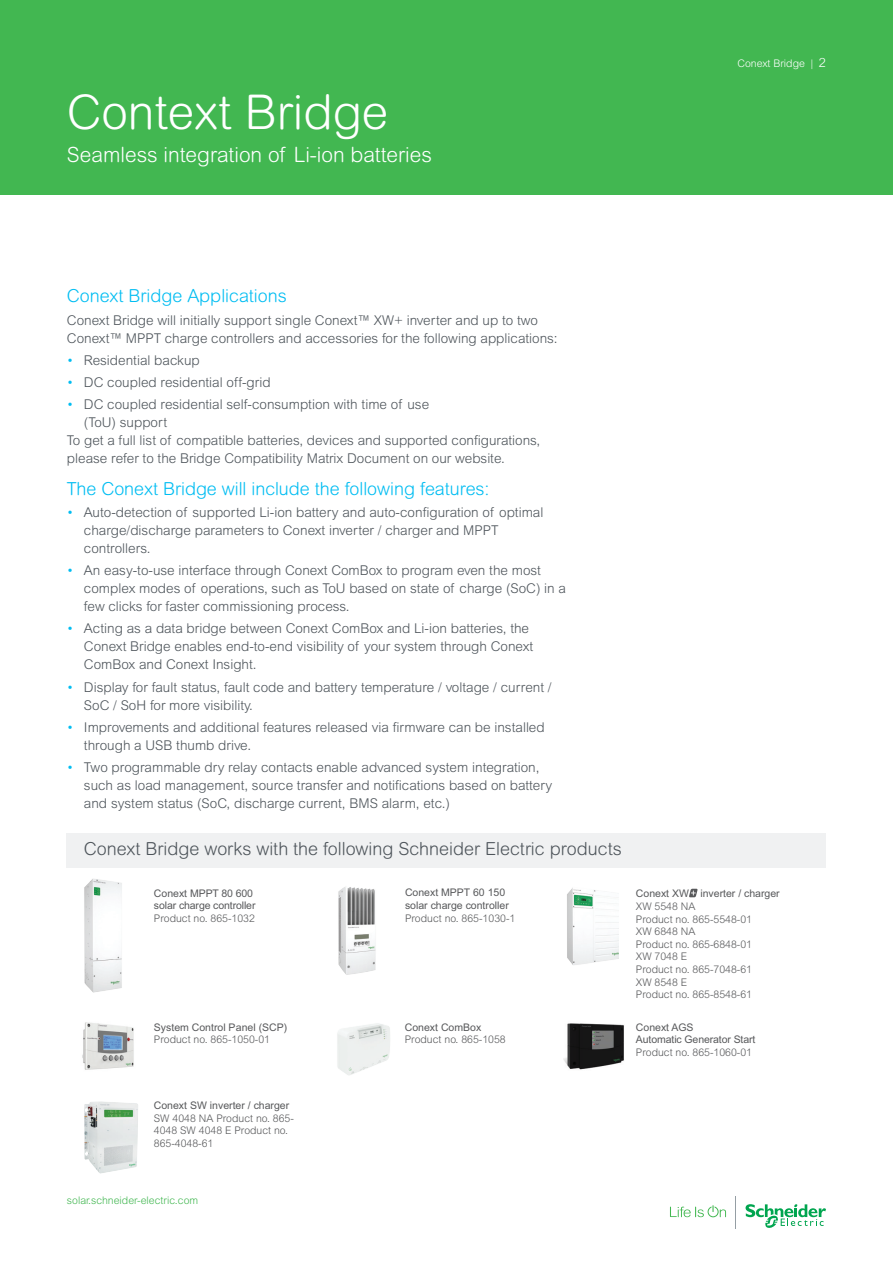
<style>
.page{position:relative;width:893px;height:1263px;background:#fff}
.page>*{position:absolute;margin:0;border:0;box-sizing:border-box;transform-origin:0 0}
.Subhead_Style_02{font:300 48px "Arial Rounded MT Pro";color:#fff}
.Subhead_Style_02-2{font:300 21px "Arial Rounded MT Pro";color:#fff}
.Heading_Features_Box{font:300 18px "Arial Rounded MT Pro";color:#4d545a}
.Body_Copy_Style_Bull{font:300 18px "Arial Rounded MT Pro";color:#01bdf2}
.Subhead_Style_03{font:300 18px "Arial Rounded MT Pro";color:#01bdf2}
.Body_Copy_Style{font:300 13.5px/18px "Arial MT Std";color:#4d545a}
.Body_Copy_Style_Bull-2{font:300 13.5px "Arial MT Std";color:#4d545a}
.accessories{font:10.5px/12.6px "Arial MT Std";color:#57585a}
.accessories-2{font:300 10.5px/12.6px "Arial MT Std";color:#57585a}
.Footer_URL_White{font:300 10.5px "Arial MT Std";color:#42b751}
.Page_Number{font:300 10.5px "Arial MT Std";color:#fff}
.s1{font-size:12.75px}
.s2{color:#01bdf2}
.s3{font-weight:300}
.s4{font-weight:400}
</style>
<div class="page">
<div style="left:0;top:0;width:893px;height:194px;background:#42b751"></div>
<svg style="left:689px;top:889px;width:9px;height:8px"></svg>
<img style="left:567px;top:888px;width:51px;height:77px">
<img style="left:82px;top:1022px;width:52px;height:48px">
<img style="left:338px;top:887px;width:38px;height:88px">
<img style="left:337px;top:1023px;width:53px;height:52px">
<img style="left:84px;top:879px;width:38px;height:114px">
<img style="left:564px;top:1023px;width:60px;height:47px">
<div style="left:67px;top:833px;width:759px;height:35px;background:#f0f1f2"></div>
<svg style="left:670px;top:1205px;width:56px;height:12px"></svg>
<svg style="left:746px;top:1204px;width:80px;height:24px"></svg>
<hr style="left:735px;top:1196px;width:1px;height:32px;background:#959ea4">
<img style="left:84px;top:1101px;width:54px;height:72px">
<p class="Subhead_Style_02" style="left:67px;top:84px;width:323px">Context Bridge</p>
<p class="Subhead_Style_02-2" style="left:67px;top:142px;width:366px">Seamless integration of Li-ion batteries</p>
<p class="Page_Number" style="left:737px;top:57px;width:90px">Conext Bridge | <span class="s1">2</span></p>
<p class="Subhead_Style_03" style="left:67px;top:285px;width:221px">Conext Bridge Applications</p>
<p class="Body_Copy_Style" style="left:67px;top:311px;width:492px">Conext Bridge will initially support single Conext™ XW+ inverter and up to two<br>Conext™ MPPT charge controllers and accessories for the following applications:</p>
<p class="Body_Copy_Style" style="left:67px;top:351px;width:134px"><span class="s2">•</span> Residential backup</p>
<p class="Body_Copy_Style" style="left:67px;top:373px;width:205px"><span class="s2">•</span> DC coupled residential off-grid</p>
<p class="Body_Copy_Style" style="left:84px;top:395px;width:347px;text-indent:-17px"><span class="s2">•</span> DC coupled residential self-consumption with time of use (ToU) support</p>
<p class="Body_Copy_Style_Bull-2" style="left:67px;top:433px;width:475px">To get a full list of compatible batteries, devices and supported configurations,</p>
<p class="Body_Copy_Style_Bull-2" style="left:67px;top:451px;width:439px">please refer to the Bridge Compatibility Matrix Document on our website.</p>
<p class="Body_Copy_Style_Bull" style="left:67px;top:478px;width:424px">The Conext Bridge will include the following features:</p>
<p class="Body_Copy_Style" style="left:84px;top:503px;width:461px;text-indent:-17px"><span class="s2">•</span> Auto-detection of supported Li-ion battery and auto-configuration of optimal charge/discharge parameters to Conext inverter / charger and MPPT controllers.</p>
<p class="Body_Copy_Style" style="left:84px;top:561px;width:484px;text-indent:-17px"><span class="s2">•</span> An easy-to-use interface through Conext ComBox to program even the most complex modes of operations, such as ToU based on state of charge (SoC) in a few clicks for faster commissioning process.</p>
<p class="Body_Copy_Style" style="left:84px;top:619px;width:451px;text-indent:-17px"><span class="s2">•</span> Acting as a data bridge between Conext ComBox and Li-ion batteries, the<br>Conext Bridge enables end-to-end visibility of your system through Conext<br>ComBox and Conext Insight.</p>
<p class="Body_Copy_Style" style="left:84px;top:678px;width:469px;text-indent:-17px"><span class="s2">•</span> Display for fault status, fault code and battery temperature / voltage / current /<br>SoC / SoH for more visibility.</p>
<p class="Body_Copy_Style" style="left:84px;top:718px;width:462px;text-indent:-17px"><span class="s2">•</span> Improvements and additional features released via firmware can be installed through a USB thumb drive.</p>
<p class="Body_Copy_Style" style="left:84px;top:758px;width:470px;text-indent:-17px"><span class="s2">•</span> Two programmable dry relay contacts enable advanced system integration, such as load management, source transfer and notifications based on battery and system status (SoC, discharge current, BMS alarm, etc.)</p>
<p class="Heading_Features_Box" style="left:84px;top:839px;width:539px">Conext Bridge works with the following Schneider Electric products</p>
<p class="accessories" style="left:154px;top:887px;width:103px">Conext MPPT 80 600 solar charge controller<br><span class="s3">Product no. 865-1032</span></p>
<p class="accessories" style="left:154px;top:1021px;width:135px">System Control Panel (SCP)<br><span class="s3">Product no. 865-1050-01</span></p>
<p class="accessories" style="left:405px;top:886px;width:112px">Conext MPPT 60 150 solar charge controller<br><span class="s3">Product no. 865-1030-1</span></p>
<p class="accessories-2" style="left:405px;top:1021px;width:102px"><span class="s4">Conext ComBox<br></span>Product no. 865-1058</p>
<p class="accessories" style="left:636px;top:887px;width:145px">Conext XW inverter / charger</p>
<p class="accessories-2" style="left:636px;top:900px;width:118px">XW 5548 NA<br>Product no. 865-5548-01<br>XW 6848 NA<br>Product no. 865-6848-01<br>XW 7048 E<br>Product no. 865-7048-61<br>XW 8548 E<br>Product no. 865-8548-61</p>
<p class="accessories" style="left:636px;top:1021px;width:121px">Conext AGS<br>Automatic Generator Start<br><span class="s3">Product no. 865-1060-01</span></p>
<p class="accessories" style="left:154px;top:1099px;width:137px">Conext SW inverter / charger</p>
<p class="accessories-2" style="left:154px;top:1111px;width:142px">SW 4048 NA Product no. 865-<br>4048 SW 4048 E Product no.<br>865-4048-61</p>
<p class="Footer_URL_White" style="left:67px;top:1195px;width:133px">solar.schneider-electric.com</p>
</div>
